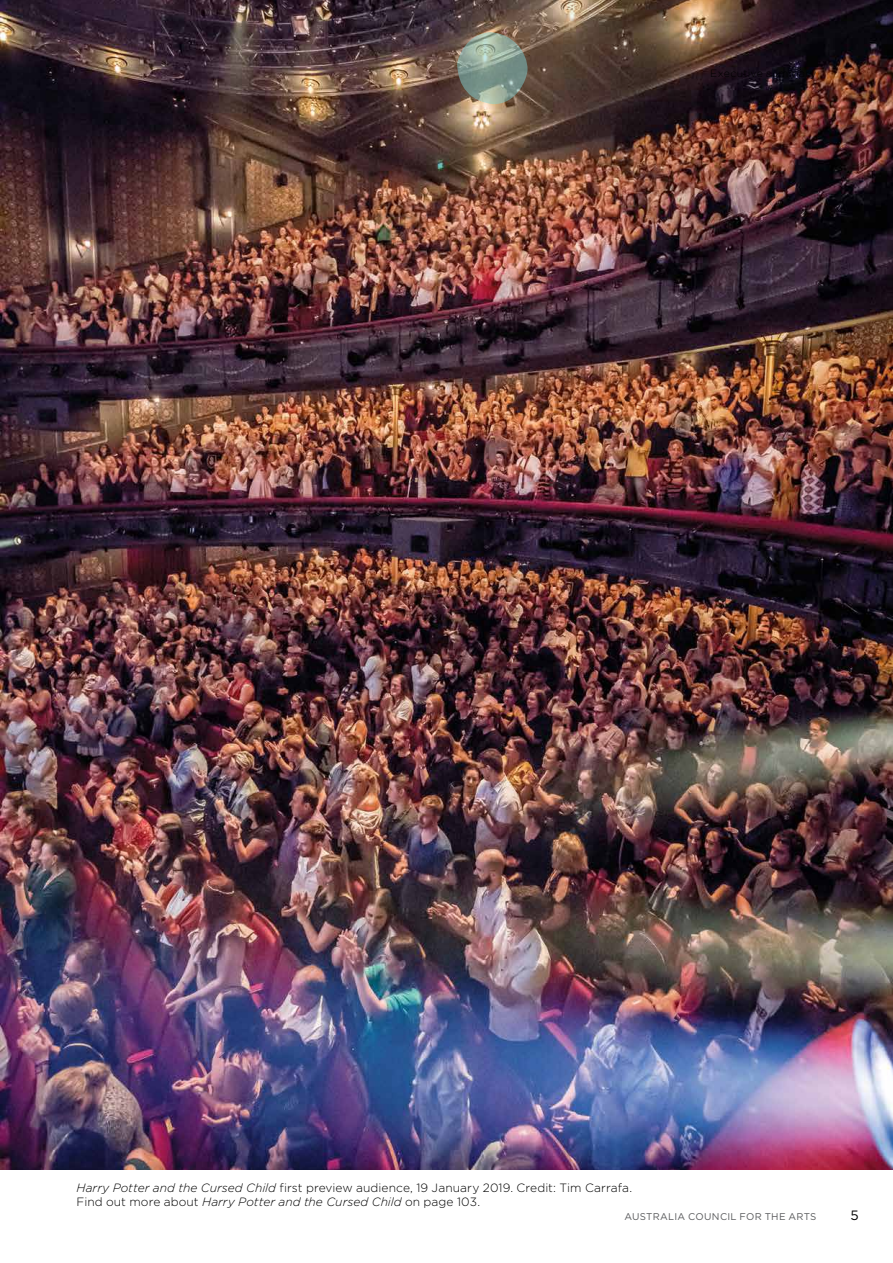
<style>
.page{position:relative;width:893px;height:1263px;background:#fff}
.page>*{position:absolute;margin:0;border:0;box-sizing:border-box;transform-origin:0 0}
.t1{font:13.5px "Gotham";color:#000}
.t2{font:300 12px/14.4px "Gotham";letter-spacing:.005em;color:#000}
.t3{font:9.75px "Gotham";letter-spacing:.03em;color:#58595b}
.s1{font-style:italic}
</style>
<div class="page">
<img style="left:0;top:0;width:893px;height:1169px">
<img style="left:562px;top:0;width:331px;height:346px">
<svg style="left:457px;top:32px;width:71px;height:72px;background:#8a9f91"></svg>
<p class="t2" style="left:77px;top:1180px;width:557px"><span class="s1">Harry Potter and the Cursed Child</span> first preview audience, 19 January 2019. Credit: Tim Carrafa.<br>Find out more about <span class="s1">Harry Potter and the Cursed Child</span> on page 103.</p>
<p class="t3" style="left:624px;top:1210px;width:194px">AUSTRALIA COUNCIL FOR THE ARTS</p>
<p class="t1" style="left:851px;top:1207px;width:10px">5</p>
</div>
